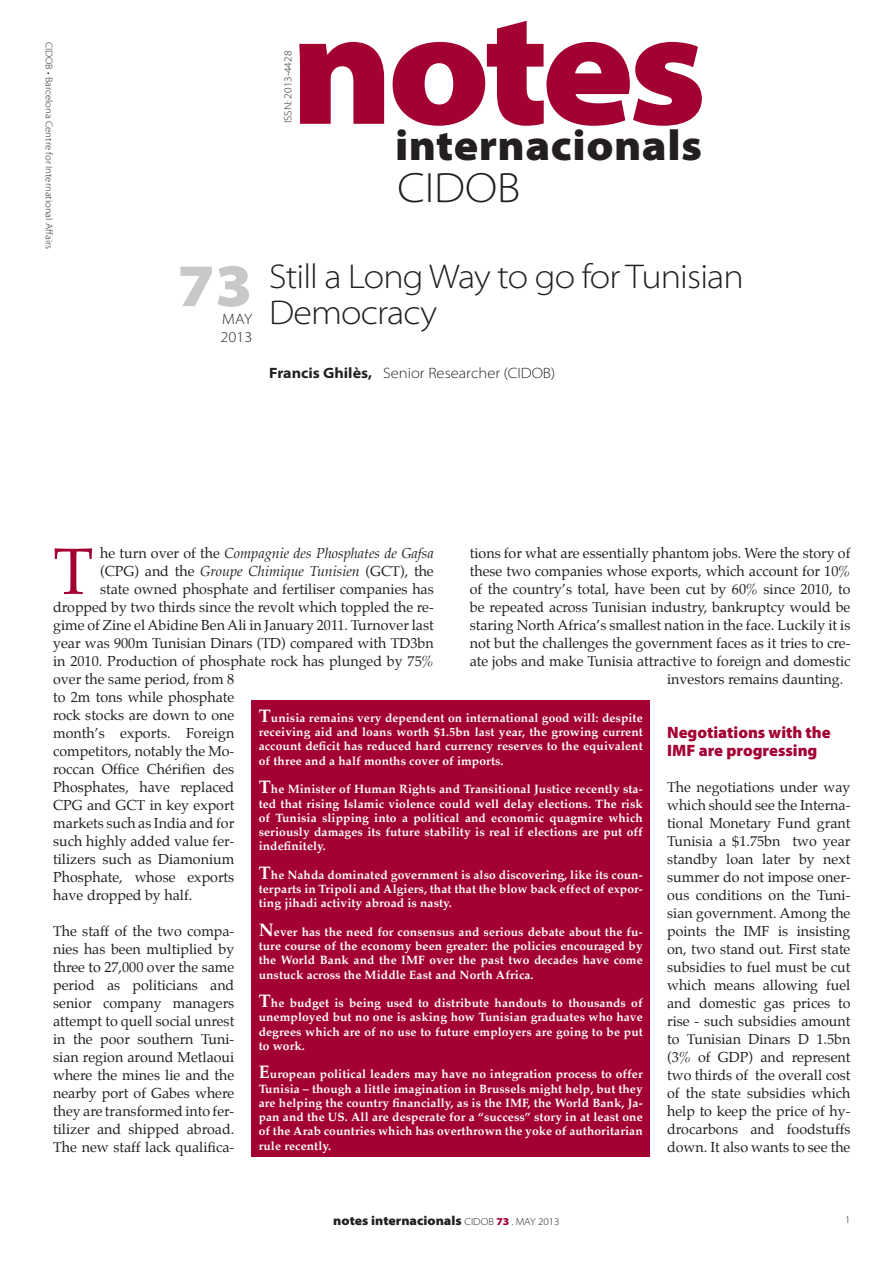
<style>
.page{position:relative;width:893px;height:1263px;background:#fff}
.page>*{position:absolute;margin:0;border:0;box-sizing:border-box;transform-origin:0 0}
.t1{font:900 semi-expanded 162.45px "Myriad Pro";letter-spacing:-.04em;color:#a40133}
.t2{font:65.85px "Palatino";color:#a40133}
.t3{font:900 semi-expanded 60.75px "Myriad Pro";color:#c7c8ca}
.t4{font:900 semi-expanded 42.9px "Myriad Pro";letter-spacing:.01em;color:#231f20}
.t5{font:300 semi-expanded 42.6px "Myriad Pro";color:#231f20}
.t6{font:300 semi-expanded 34.5px/36px "Myriad Pro";letter-spacing:-.025em;color:#231f20}
.t7{font:900 16.5px/18px "Myriad Pro";color:#a40133}
.t8{font:300 semi-expanded 15px/18px "Myriad Pro";color:#231f20}
.t9{font:14.25px/18px "Palatino";color:#231f20;text-align:justify}
.t10{font:italic 14.25px "Palatino";color:#231f20}
.t11{font:900 semi-expanded 12.9px "Myriad Pro";color:#231f20}
.t12{font:700 12px/14.2px "Palatino";letter-spacing:.01em;color:#fff;text-align:justify}
.t13{font:300 semi-expanded 10.5px "Myriad Pro";color:#231f20}
.t14{font:300 semi-expanded 10.2px "Myriad Pro";color:#231f20}
.t15{font:300 semi-expanded 9.75px "Myriad Pro";color:#231f20}
.s1{font-weight:700}
.s2{font-style:normal}
.s3{font-size:18px}
.s4{font-weight:300;font-size:10.2px}
.s5{font-size:10.65px;color:#a40133}
</style>
<div class="page">
<div style="left:252px;top:700px;width:398px;height:457px;background:#a40133"></div>
<h1 class="t1" style="left:290px;top:-24px;width:418px">notes</h1>
<h3 class="t4" style="left:395px;top:121px;width:309px">internacionals</h3>
<h3 class="t5" style="left:397px;top:164px;width:124px">CIDOB</h3>
<p class="t15" style="left:55px;top:42px;width:209px;rotate:90deg">CIDOB • Barcelona Centre for International Affairs</p>
<p class="t13" style="left:282px;top:123px;width:74px;rotate:-90deg">ISSN: 2013-4428</p>
<h3 class="t3" style="left:178px;top:251px;width:76px">73</h3>
<p class="t8" style="left:221px;top:310px;width:33px">MAY<br>2013</p>
<h3 class="t6" style="left:269px;top:259px;width:476px">Still a Long Way to go for Tunisian<br>Democracy</h3>
<p class="t8" style="left:269px;top:364px;width:288px"><span class="s1">Francis Ghilès,</span> Senior Researcher (CIDOB)</p>
<p class="t9" style="left:470px;top:544px;width:382px">tions for what are essentially phantom jobs. Were the story of</p>
<p class="t9" style="left:470px;top:562px;width:382px">these two companies whose exports, which account for 10%</p>
<p class="t9" style="left:470px;top:580px;width:382px">of the country’s total, have been cut by 60% since 2010, to</p>
<p class="t9" style="left:470px;top:598px;width:382px">be repeated across Tunisian industry, bankruptcy would be</p>
<p class="t9" style="left:470px;top:616px;width:382px">staring North Africa’s smallest nation in the face. Luckily it is</p>
<p class="t9" style="left:470px;top:634px;width:382px">not but the challenges the government faces as it tries to cre-</p>
<p class="t9" style="left:470px;top:652px;width:382px">ate jobs and make Tunisia attractive to foreign and domestic</p>
<p class="t9" style="left:667px;top:670px;width:178px">investors remains daunting.</p>
<p class="t7" style="left:667px;top:724px;width:165px">Negotiations with the<br>IMF are progressing</p>
<p class="t9" style="left:667px;top:778px;width:185px">The negotiations under way which should see the Interna&shy;tional Monetary Fund grant Tunisia a $1.75bn two year standby loan later by next summer do not impose oner&shy;ous conditions on the Tuni&shy;sian government. Among the points the IMF is insisting on, two stand out. First state subsidies to fuel must be cut which means allowing fuel and domestic gas prices to rise - such subsidies amount to Tunisian Dinars D 1.5bn (3% of GDP) and represent two thirds of the overall cost of the state subsidies which help to keep the price of hy&shy;drocarbons and foodstuffs down. It also wants to see the</p>
<h2 class="t2" style="left:53px;top:517px;width:42px">T</h2>
<p class="t10" style="left:100px;top:542px;width:335px"><span class="s2">he turn over of the</span> Compagnie des Phosphates de Gafsa</p>
<p class="t10" style="left:100px;top:560px;width:335px"><span class="s2">(CPG) and the</span> Groupe Chimique Tunisien <span class="s2">(GCT), the</span></p>
<p class="t9" style="left:100px;top:580px;width:335px">state owned phosphate and fertiliser companies has</p>
<p class="t9" style="left:53px;top:598px;width:382px">dropped by two thirds since the revolt which toppled the re-</p>
<p class="t9" style="left:53px;top:616px;width:382px">gime of Zine el Abidine Ben Ali in January 2011. Turnover last</p>
<p class="t9" style="left:53px;top:634px;width:382px">year was 900m Tunisian Dinars (TD) compared with TD3bn</p>
<p class="t9" style="left:53px;top:652px;width:382px">in 2010. Production of phosphate rock has plunged by 75%</p>
<p class="t9" style="left:53px;top:670px;width:183px">over the same period, from 8</p>
<p class="t9" style="left:53px;top:688px;width:183px">to 2m tons while phosphate</p>
<p class="t9" style="left:53px;top:706px;width:183px">rock stocks are down to one</p>
<p class="t9" style="left:53px;top:724px;width:183px">month’s exports. Foreign</p>
<p class="t9" style="left:53px;top:742px;width:183px">competitors, notably the Mo-</p>
<p class="t9" style="left:53px;top:760px;width:183px">roccan Office Chérifien des</p>
<p class="t9" style="left:53px;top:778px;width:183px">Phosphates, have replaced</p>
<p class="t9" style="left:53px;top:796px;width:183px">CPG and GCT in key export</p>
<p class="t9" style="left:53px;top:814px;width:183px">markets such as India and for</p>
<p class="t9" style="left:53px;top:832px;width:183px">such highly added value fer-</p>
<p class="t9" style="left:53px;top:850px;width:183px">tilizers such as Diamonium</p>
<p class="t9" style="left:53px;top:868px;width:183px">Phosphate, whose exports</p>
<p class="t9" style="left:53px;top:886px;width:141px">have dropped by half.</p>
<p class="t9" style="left:53px;top:922px;width:183px">The staff of the two compa&shy;nies has been multiplied by three to 27,000 over the same period as politicians and senior company managers attempt to quell social unrest in the poor southern Tuni&shy;sian region around Metlaoui where the mines lie and the nearby port of Gabes where they are transformed into fer&shy;tilizer and shipped abroad.<br>The new staff lack qualifica-</p>
<p class="t12" style="left:259px;top:710px;width:386px"><span class="s3">T</span>unisia remains very dependent on international good will: despite receiving aid and loans worth $1.5bn last year, the growing current account deficit has reduced hard currency reserves to the equivalent of three and a half months cover of imports.</p>
<p class="t12" style="left:259px;top:782px;width:386px"><span class="s3">T</span>he Minister of Human Rights and Transitional Justice recently sta&shy;ted that rising Islamic violence could well delay elections. The risk of Tunisia slipping into a political and economic quagmire which seriously damages its future stability is real if elections are put off indefinitely.</p>
<p class="t12" style="left:259px;top:867px;width:386px"><span class="s3">T</span>he Nahda dominated government is also discovering, like its coun&shy;terparts in Tripoli and Algiers, that that the blow back effect of expor&shy;ting jihadi activity abroad is nasty.</p>
<p class="t12" style="left:259px;top:924px;width:386px"><span class="s3">N</span>ever has the need for consensus and serious debate about the fu&shy;ture course of the economy been greater: the policies encouraged by the World Bank and the IMF over the past two decades have come unstuck across the Middle East and North Africa.</p>
<p class="t12" style="left:259px;top:995px;width:386px"><span class="s3">T</span>he budget is being used to distribute handouts to thousands of unemployed but no one is asking how Tunisian graduates who have degrees which are of no use to future employers are going to be put to work.</p>
<p class="t12" style="left:259px;top:1067px;width:386px"><span class="s3">E</span>uropean political leaders may have no integration process to offer Tunisia – though a little imagination in Brussels might help, but they are helping the country financially, as is the IMF, the World Bank, Ja&shy;pan and the US. All are desperate for a “success” story in at least one of the Arab countries which has overthrown the yoke of authoritarian rule recently.</p>
<p class="t11" style="left:333px;top:1213px;width:228px">notes internacionals <span class="s4">CIDOB</span> <span class="s5">73</span> <span class="s4">. MAY 2013</span></p>
<p class="t14" style="left:845px;top:1214px;width:7px">1</p>
</div>
